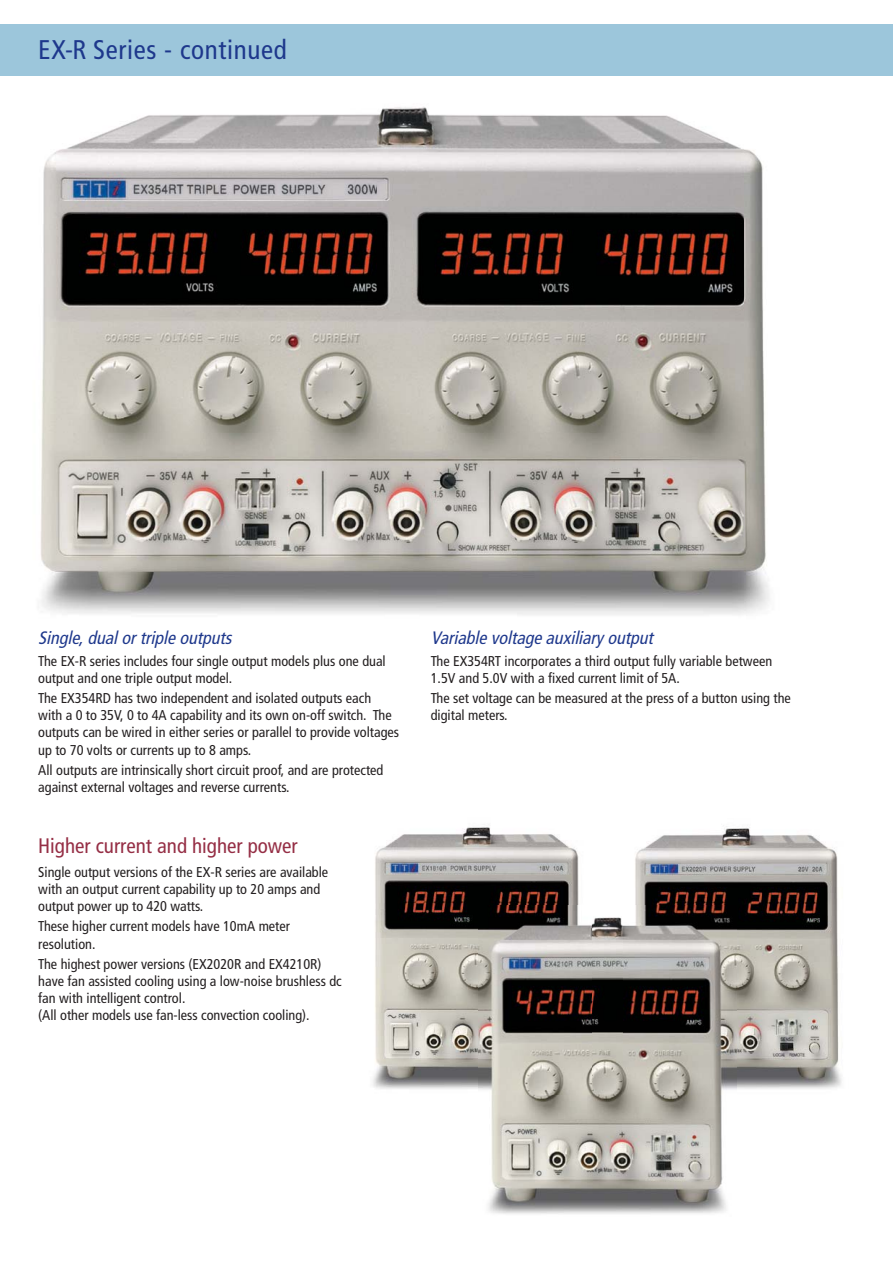
<style>
.page{position:relative;width:893px;height:1263px;background:#fff}
.page>*{position:absolute;margin:0;border:0;box-sizing:border-box;transform-origin:0 0}
.t1{font:condensed 27px "Frutiger";letter-spacing:.025em;color:#1e388c}
.t2{font:condensed 21px "Frutiger";color:#952e45}
.t3{font:italic condensed 18px "Frutiger";color:#1e388c}
.t4{font:condensed 14.25px/17.1px "Frutiger";color:#231f20}
</style>
<div class="page">
<img style="left:635px;top:826px;width:207px;height:264px">
<div style="left:0;top:24px;width:893px;height:51px;background:#9cc6db"></div>
<img style="left:41px;top:106px;width:729px;height:509px">
<img style="left:373px;top:827px;width:206px;height:262px">
<img style="left:488px;top:917px;width:238px;height:297px">
<img style="left:623px;top:906px;width:113px;height:189px">
<img style="left:478px;top:906px;width:113px;height:189px">
<h1 class="t1" style="left:38px;top:39px;width:250px">EX-R Series - continued</h1>
<p class="t3" style="left:38px;top:631px;width:198px">Single,dualortriple outputs</p>
<p class="t4" style="left:38px;top:653px;width:349px">The EX-R series includes four single output models plus one dual output and one triple output model.</p>
<p class="t4" style="left:38px;top:691px;width:362px">The EX354RD has two independent and isolated outputs each<br>with a 0 to 35V, 0 to 4A capability and its own on-off switch. The outputs can be wired in either series or parallel to provide voltages up to 70 volts or currents up to 8 amps.</p>
<p class="t4" style="left:38px;top:763px;width:347px">All outputs are intrinsically short circuit proof, and are protected against external voltages and reverse currents.</p>
<h2 class="t2" style="left:38px;top:838px;width:261px">Higher current and higher power</h2>
<p class="t4" style="left:38px;top:864px;width:292px">Single output versions of the EX-R series are available with an output current capability up to 20 amps and output power up to 420 watts.</p>
<p class="t4" style="left:38px;top:919px;width:253px">These higher current models have 10mA meter resolution.</p>
<p class="t4" style="left:38px;top:957px;width:305px">The highest power versions (EX2020R and EX4210R) have fan assisted cooling using a low-noise brushless dc fan with intelligent control.<br>(All other models use fan-less convection cooling).</p>
<p class="t3" style="left:431px;top:631px;width:227px">Variable voltage auxiliary output</p>
<p class="t4" style="left:431px;top:653px;width:343px">The EX354RT incorporates a third output fully variable between<br>1.5V and 5.0V with a fixed current limit of 5A.</p>
<p class="t4" style="left:431px;top:691px;width:362px">The set voltage can be measured at the press of a button using the digital meters.</p>
</div>
